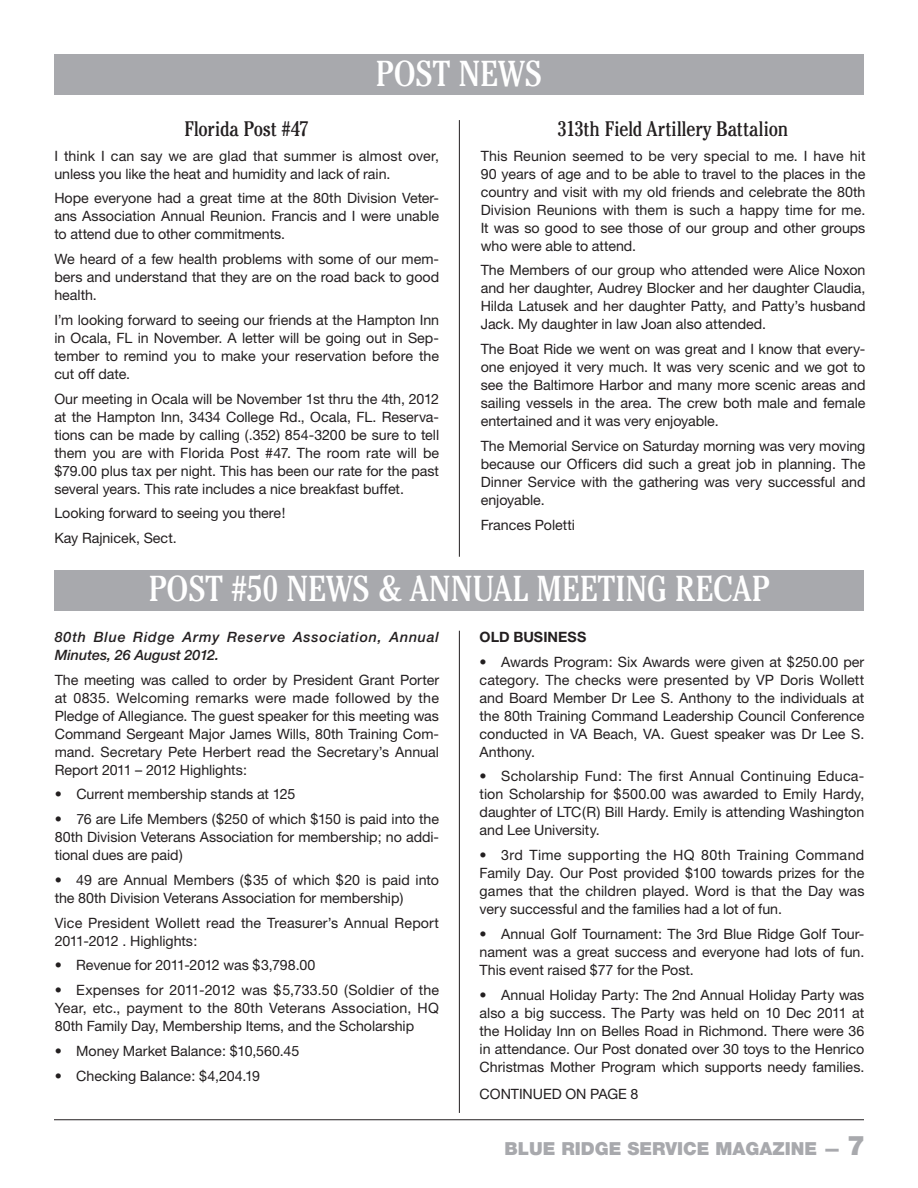
<style>
.page{position:relative;width:918px;height:1188px;background:#fff}
.page>*{position:absolute;margin:0;border:0;box-sizing:border-box;transform-origin:0 0}
.t1{font:condensed 36px "Cheltenham Std";letter-spacing:-.005em;color:#fff}
.t2{font:condensed 21px "Cheltenham Std";letter-spacing:-.005em;color:#231f20}
.t3{font:900 18px "Helvetica Neue";color:#a8a9ad}
.t4{font:14.25px/18px "Helvetica Neue";color:#231f20;text-align:justify}
.t5{font:italic 500 14.25px/18px "Helvetica Neue";letter-spacing:.05em;color:#231f20}
.t6{font:700 14.25px "Helvetica Neue";letter-spacing:.005em;color:#231f20}
.s1{font-size:27px}
</style>
<div class="page">
<hr style="left:54px;top:1119px;width:810px;height:1px;background:#231f20">
<hr style="left:459px;top:120px;width:1px;height:437px;background:#231f20">
<div style="left:54px;top:54px;width:810px;height:40px;background:#a8a9ad"></div>
<hr style="left:459px;top:631px;width:1px;height:482px;background:#231f20">
<div style="left:54px;top:570px;width:810px;height:40px;background:#a8a9ad"></div>
<h1 class="t1" style="left:376px;top:52px;width:168px">POST NEWS</h1>
<h2 class="t2" style="left:185px;top:116px;width:126px">FLORIDA POST #47</h2>
<p class="t4" style="left:54px;top:146px;width:386px">I think I can say we are glad that summer is almost over, unless you like the heat and humidity and lack of rain.</p>
<p class="t4" style="left:54px;top:189px;width:386px">Hope everyone had a great time at the 80th Division Veter&shy;ans Association Annual Reunion. Francis and I were unable to attend due to other commitments.</p>
<p class="t4" style="left:54px;top:250px;width:386px">We heard of a few health problems with some of our mem&shy;bers and understand that they are on the road back to good health.</p>
<p class="t4" style="left:54px;top:311px;width:386px">I ’m looking forward to seeing our friends at the Hampton I nn in Ocala, FL in November. A letter will be going out in Sep&shy;tember to remind you to make your reservation before the cut off date.</p>
<p class="t4" style="left:54px;top:389px;width:386px">Our meeting in Ocala will be November 1st thru the 4th, 2012 at the Hampton I nn, 3434 College Rd., Ocala, FL. Reserva&shy;tions can be made by calling (.352) 854-3200 be sure to tell them you are with Florida Post #47. The room rate will be $79.00 plus tax per night. This has been our rate for the past several years. This rate includes a nice breakfast buffet.</p>
<p class="t4" style="left:54px;top:501px;width:233px;line-height:24.8px">Looking forward to seeing you there!<br>Kay Rajnicek, Sect.</p>
<h2 class="t2" style="left:558px;top:116px;width:232px">313TH FIELD ARTILLERY BATTALION</h2>
<p class="t4" style="left:481px;top:146px;width:386px">This Reunion seemed to be very special to me. I have hit 90 years of age and to be able to travel to the places in the country and visit with my old friends and celebrate the 80th Division Reunions with them is such a happy time for me.<br>It was so good to see those of our group and other groups who were able to attend.</p>
<p class="t4" style="left:481px;top:261px;width:386px">The Members of our group who attended were Alice Noxon and her daughter, Audrey Blocker and her daughter Claudia, Hilda Latusek and her daughter Patty, and Patty’s husband Jack. My daughter in law Joan also attended.</p>
<p class="t4" style="left:481px;top:340px;width:386px">The Boat Ride we went on was great and I know that every&shy;one enjoyed it very much. It was very scenic and we got to see the Baltimore Harbor and many more scenic areas and sailing vessels in the area. The crew both male and female entertained and it was very enjoyable.</p>
<p class="t4" style="left:481px;top:437px;width:386px">The Memorial Service on Saturday morning was very moving because our Officers did such a great job in planning. The Dinner Service with the gathering was very successful and enjoyable.</p>
<p class="t4" style="left:481px;top:515px;width:96px">Frances Poletti</p>
<h1 class="t1" style="left:148px;top:568px;width:38px">POST</h1>
<h1 class="t1" style="left:231px;top:568px;width:98px">#50 NEWS</h1>
<h1 class="t1" style="left:378px;top:568px;width:202px">&amp; ANNUAL MEETING</h1>
<h1 class="t1" style="left:675px;top:568px;width:40px">RECAP</h1>
<p class="t5" style="left:55px;top:628px;width:386px">80th Blue Ridge Army Reserve Association, Annual<br>Minutes, 26 August 2012.</p>
<p class="t4" style="left:55px;top:670px;width:386px">The meeting was called to order by President Grant Porter at 0835. Welcoming remarks were made followed by the Pledge of Allegiance. The guest speaker for this meeting was Command Sergeant Major James Wills, 80th Training Com&shy;mand. Secretary Pete Herbert read the Secretary’s Annual Report 2011 – 2012 Highlights:</p>
<p class="t4" style="left:55px;top:785px;width:242px">• Current membership stands at 125</p>
<p class="t4" style="left:55px;top:810px;width:386px">• 76 are Life Members ($250 of which $150 is paid into the 80th Division Veterans Association for membership; no addi&shy;tional dues are paid)</p>
<p class="t4" style="left:55px;top:871px;width:386px">• 49 are Annual Members ($35 of which $20 is paid into the 80th Division Veterans Association for membership)</p>
<p class="t4" style="left:55px;top:913px;width:386px">Vice President Wollett read the Treasurer’s Annual Report<br>2011-2012 . Highlights:</p>
<p class="t4" style="left:55px;top:956px;width:262px">• Revenue for 2011-2012 was $3,798.00</p>
<p class="t4" style="left:55px;top:981px;width:386px">• Expenses for 2011-2012 was $5,733.50 (Soldier of the Year, etc., payment to the 80th Veterans Association, HQ 80th Family Day, Membership Items, and the Scholarship</p>
<p class="t4" style="left:55px;top:1042px;width:246px">• Money Market Balance: $10,560.45</p>
<p class="t4" style="left:55px;top:1066px;width:207px">• Checking Balance: $4,204.19</p>
<p class="t6" style="left:480px;top:628px;width:79px">OLD BUSINESS</p>
<p class="t4" style="left:480px;top:652px;width:386px">• Awards Program: Six Awards were given at $250.00 per category. The checks were presented by VP Doris Wollett and Board Member Dr Lee S. Anthony to the individuals at the 80th Training Command Leadership Council Conference conducted in VA Beach, VA. Guest speaker was Dr Lee S.<br>Anthony.</p>
<p class="t4" style="left:480px;top:767px;width:386px">• Scholarship Fund: The first Annual Continuing Educa&shy;tion Scholarship for $500.00 was awarded to Emily Hardy, daughter of LTC(R) Bill Hardy. Emily is attending Washington and Lee University.</p>
<p class="t4" style="left:480px;top:846px;width:386px">• 3rd Time supporting the HQ 80th Training Command Family Day. Our Post provided $100 towards prizes for the games that the children played. Word is that the Day was very successful and the families had a lot of fun.</p>
<p class="t4" style="left:480px;top:925px;width:386px">• Annual Golf Tournament: The 3rd Blue Ridge Golf Tour&shy;nament was a great success and everyone had lots of fun.<br>This event raised $77 for the Post.</p>
<p class="t4" style="left:480px;top:985px;width:386px">• Annual Holiday Party: The 2nd Annual Holiday Party was also a big success. The Party was held on 10 Dec 2011 at the Holiday I nn on Belles Road in Richmond. There were 36 in attendance. Our Post donated over 30 toys to the Henrico Christmas Mother Program which supports needy families.</p>
<p class="t4" style="left:480px;top:1085px;width:49px">CONTINUE</p>
<p class="t4" style="left:552px;top:1085px;width:88px">D ON PAGE 8</p>
<p class="t3" style="left:504px;top:1138px;width:148px">BLUE RIDGE SERVICE</p>
<p class="t3" style="left:715px;top:1138px;width:30px">MAGAZINE</p>
<p class="t3" style="left:823px;top:1138px;width:44px">— <span class="s1">7</span></p>
</div>
